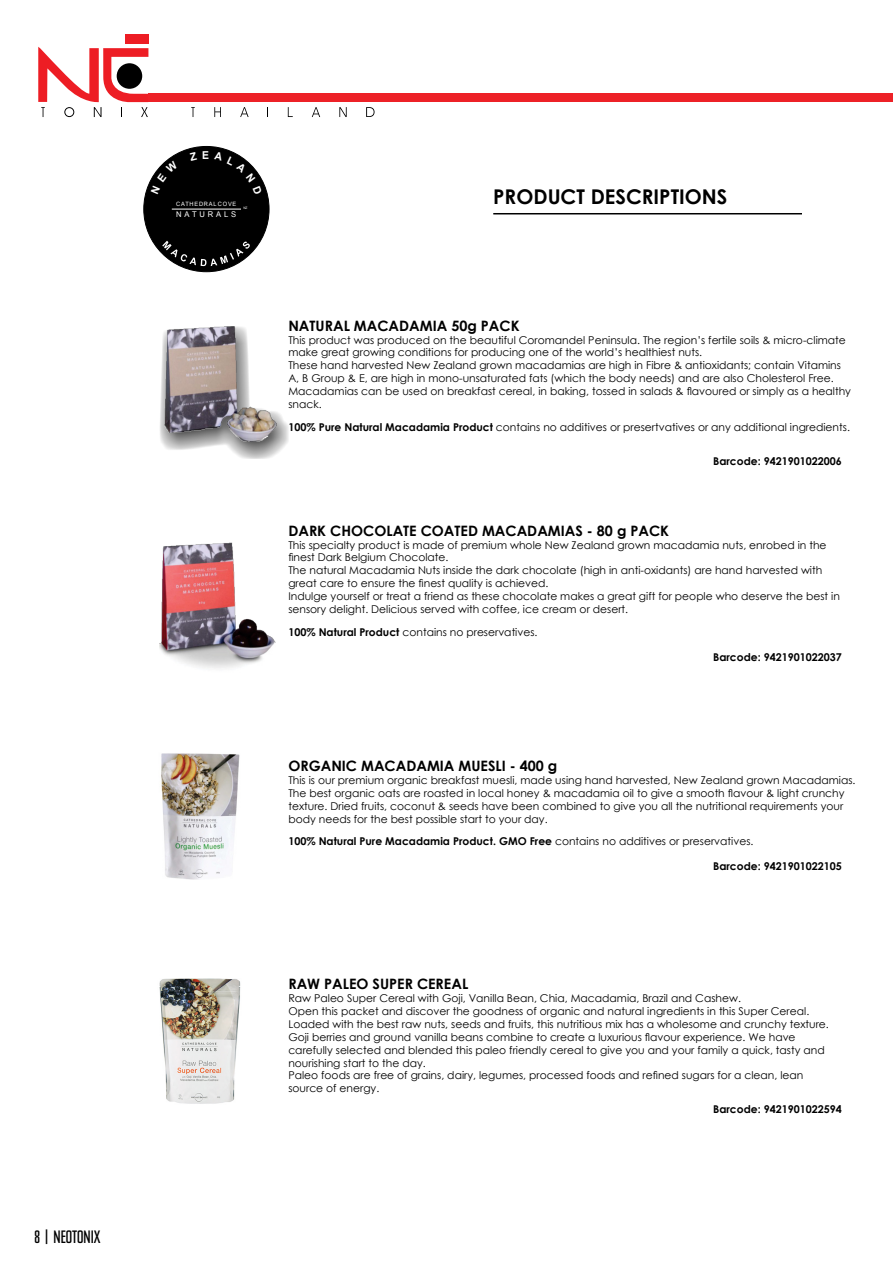
<style>
.page{position:relative;width:893px;height:1263px;background:#fff}
.page>*{position:absolute;margin:0;border:0;box-sizing:border-box;transform-origin:0 0}
.t1{font:700 20.25px "Century Gothic";color:#000}
.t2{font:18px "Topic";color:#000}
.t3{font:700 14.4px "Century Gothic";color:#000}
.t4{font:10.8px/12.9px "Century Gothic";color:#000}
.t5{font:700 10.8px "Century Gothic";color:#000}
.t6{font:7.95px "Arial";letter-spacing:.38em;color:#fff;scale:.96 1}
.t7{font:5.85px "Arial";letter-spacing:.135em;color:#fff;scale:.96 1}
.t8{font:3.3px "Arial";color:#fff;scale:.96 1}
.s1{font-weight:700}
.s2{font-weight:400}
</style>
<div class="page">
<div style="left:125px;top:35px;width:23px;height:9px;background:#ed1d24"></div>
<svg style="left:38px;top:47px;width:110px;height:70px"></svg>
<svg style="left:191px;top:107px;width:4px;height:10px"></svg>
<svg style="left:214px;top:107px;width:7px;height:10px"></svg>
<svg style="left:240px;top:107px;width:9px;height:10px"></svg>
<svg style="left:288px;top:107px;width:5px;height:10px"></svg>
<svg style="left:312px;top:107px;width:8px;height:10px"></svg>
<svg style="left:339px;top:107px;width:8px;height:10px"></svg>
<svg style="left:366px;top:107px;width:9px;height:10px"></svg>
<div style="left:148px;top:94px;width:745px;height:8px;background:#ed2127"></div>
<svg style="left:160px;top:333px;width:128px;height:126px"></svg>
<img style="left:164px;top:327px;width:113px;height:115px">
<img style="left:160px;top:542px;width:116px;height:127px">
<img style="left:161px;top:753px;width:79px;height:126px">
<div style="left:144px;top:146px;width:125px;height:126px;background:#000;border-radius:50%"></div>
<svg style="left:162px;top:241px;width:88px;height:25px"></svg>
<hr style="left:172px;top:209px;width:69px;height:1px;background:#fff">
<img style="left:159px;top:978px;width:82px;height:126px">
<hr style="left:493px;top:213px;width:309px;height:1px;background:#000">
<svg style="left:230px;top:151px;width:32px;height:28px"></svg>
<svg style="left:151px;top:161px;width:15px;height:19px"></svg>
<h2 class="t2" style="left:34px;top:1227px;width:68px">8 | NEOTONIX</h2>
<p class="t7" style="left:176px;top:200px;width:64px">CATHEDRAL COVE</p>
<p class="t6" style="left:176px;top:209px;width:64px">NATURALS</p>
<p class="t8" style="left:243px;top:206px;width:6px">NZ</p>
<h1 class="t1" style="left:493px;top:181px;width:236px">PRODUCT DESCRIPTIONS</h1>
<h3 class="t3" style="left:288px;top:315px;width:233px">NATURAL MACADAMIA 50g PACK</h3>
<p class="t4" style="left:288px;top:333px;width:564px">This product was produced on the beautiful Coromandel Peninsula. The region’s fertile soils &amp; micro-climate make great growing conditions for producing one of the world’s healthiest nuts.<br>These hand harvested New Zealand grown macadamias are high in Fibre &amp; antioxidants; contain Vitamins A, B Group &amp; E, are high in mono-unsaturated fats (which the body needs) and are also Cholesterol Free.<br>Macadamias can be used on breakfast cereal, in baking, tossed in salads &amp; flavoured or simply as a healthy snack.</p>
<p class="t4" style="left:288px;top:420px;width:563px"><span class="s1">100% Pure Natural Macadamia Product</span> contains no additives or presertvatives or any additional ingredients.</p>
<p class="t5" style="left:713px;top:453px;width:130px">Barcode: 9421901022006</p>
<h3 class="t3" style="left:288px;top:519px;width:382px">DARK CHOCOLATE COATED MACADAMIAS - 80 g PACK</h3>
<p class="t4" style="left:288px;top:538px;width:553px">This specialty product is made of premium whole New Zealand grown macadamia nuts, enrobed in the finest Dark Belgium Chocolate.<br>The natural Macadamia Nuts inside the dark chocolate (high in anti-oxidants) are hand harvested with great care to ensure the finest quality is achieved.<br>Indulge yourself or treat a friend as these chocolate makes a great gift for people who deserve the best in sensory delight. Delicious served with coffee, ice cream or desert.</p>
<p class="t4" style="left:288px;top:625px;width:251px"><span class="s1">100% Natural Product</span> contains no preservatives.</p>
<p class="t5" style="left:713px;top:649px;width:130px">Barcode: 9421901022037</p>
<h3 class="t3" style="left:288px;top:755px;width:271px">ORGANIC MACADAMIA MUESLI - 400 g</h3>
<p class="t4" style="left:288px;top:774px;width:569px">This is our premium organic breakfast muesli, made using hand harvested, New Zealand grown Macadamias.<br>The best organic oats are roasted in local honey &amp; macadamia oil to give a smooth flavour &amp; light crunchy texture. Dried fruits, coconut &amp; seeds have been combined to give you all the nutritional requirements your body needs for the best possible start to your day.</p>
<p class="t5" style="left:288px;top:833px;width:467px">100% Natural Pure Macadamia Product. GMO Free <span class="s2">contains no additives or preservatives.</span></p>
<p class="t5" style="left:713px;top:858px;width:130px">Barcode: 9421901022105</p>
<h3 class="t3" style="left:288px;top:973px;width:181px">RAW PALEO SUPER CEREAL</h3>
<p class="t4" style="left:288px;top:991px;width:542px">Raw Paleo Super Cereal with Goji, Vanilla Bean, Chia, Macadamia, Brazil and Cashew.<br>Open this packet and discover the goodness of organic and natural ingredients in this Super Cereal.<br>Loaded with the best raw nuts, seeds and fruits, this nutritious mix has a wholesome and crunchy texture.<br>Goji berries and ground vanilla beans combine to create a luxurious flavour experience. We have carefully selected and blended this paleo friendly cereal to give you and your family a quick, tasty and nourishing start to the day.<br>Paleo foods are free of grains, dairy, legumes, processed foods and refined sugars for a clean, lean source of energy.</p>
<p class="t5" style="left:713px;top:1100px;width:130px">Barcode: 9421901022594</p>
</div>
